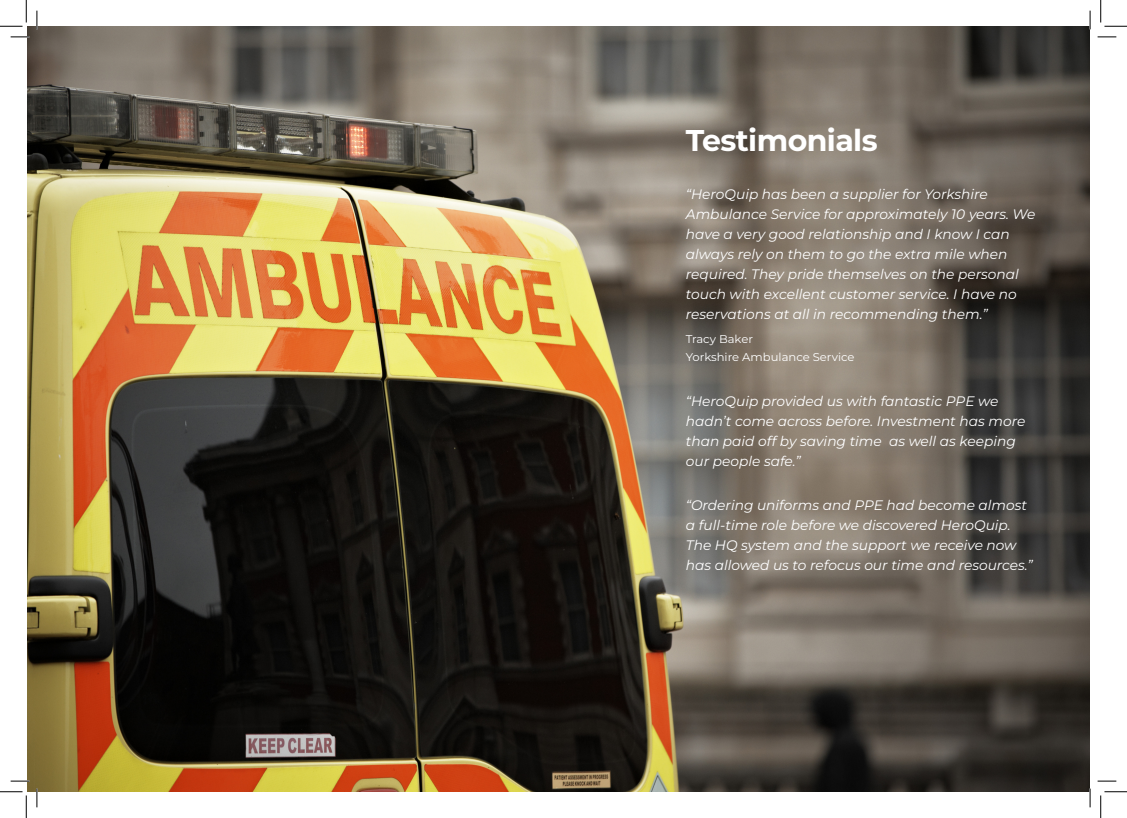
<style>
.page{position:relative;width:1127px;height:818px;background:#fff}
.page>*{position:absolute;margin:0;border:0;box-sizing:border-box;transform-origin:0 0}
.t1{font:700 30px "Montserrat";letter-spacing:-.02em;color:#fff}
.t2{font:italic 13.75px/20px "Montserrat";color:#fff}
.t3{font:11.25px "Montserrat";color:#fff}
</style>
<div class="page">
<img style="left:27px;top:26px;width:1061px;height:766px">
<svg style="left:11px;top:36px;width:18px;height:2px"></svg>
<svg style="left:1097px;top:36px;width:18px;height:2px"></svg>
<svg style="left:11px;top:780px;width:18px;height:2px"></svg>
<svg style="left:1097px;top:780px;width:18px;height:2px"></svg>
<svg style="left:36px;top:11px;width:2px;height:18px"></svg>
<svg style="left:36px;top:788px;width:2px;height:19px"></svg>
<svg style="left:1088px;top:11px;width:2px;height:18px"></svg>
<svg style="left:1088px;top:788px;width:2px;height:19px"></svg>
<svg style="left:0;top:0;width:27px;height:27px"></svg>
<svg style="left:0;top:791px;width:27px;height:27px"></svg>
<svg style="left:1100px;top:0;width:26px;height:27px"></svg>
<svg style="left:1100px;top:791px;width:26px;height:27px"></svg>
<p class="t1" style="left:685px;top:120px;width:193px">Testimonials</p>
<p class="t2" style="left:685px;top:184px;width:351px">“HeroQuip has been a supplier for Yorkshire Ambulance Service for approximately 10 years. We have a very good relationship and I know I can always rely on them to go the extra mile when required. They pride themselves on the personal touch with excellent customer service. I have no reservations at all in recommending them.”</p>
<p class="t3" style="left:685px;top:332px;width:69px">Tracy Baker</p>
<p class="t3" style="left:685px;top:350px;width:170px">Yorkshire Ambulance Service</p>
<p class="t2" style="left:685px;top:391px;width:341px">“HeroQuip provided us with fantastic PPE we hadn’t come across before. Investment has more than paid off by saving time as well as keeping our people safe.”</p>
<p class="t2" style="left:685px;top:495px;width:348px">“Ordering uniforms and PPE had become almost a full-time role before we discovered HeroQuip.<br>The HQ system and the support we receive now has allowed us to refocus our time and resources.”</p>
</div>
